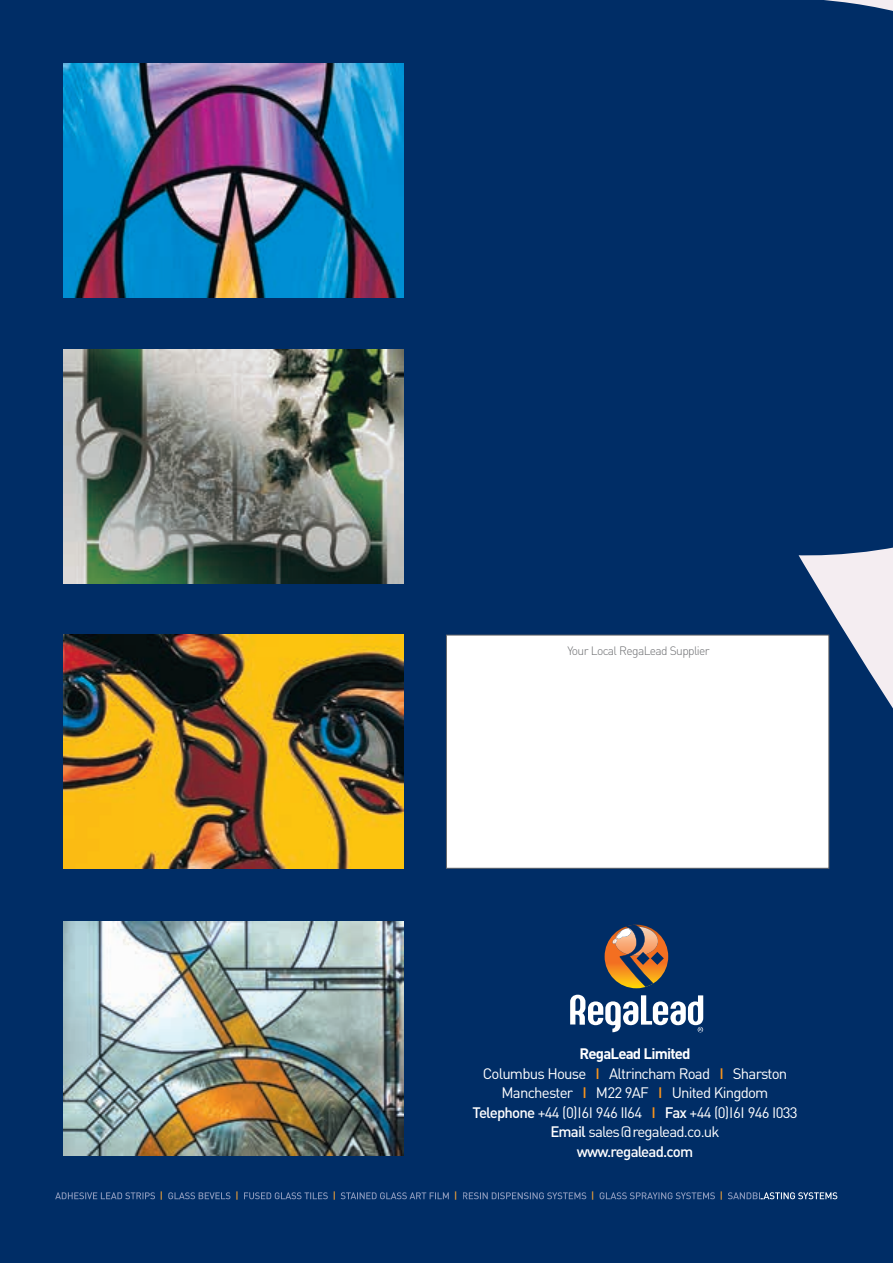
<style>
.page{position:relative;width:893px;height:1263px;background:#002d66}
.page>*{position:absolute;margin:0;border:0;box-sizing:border-box;transform-origin:0 0}
.t1{font:15px/19.5px "DIN";letter-spacing:-.05em;color:#fff;text-align:center}
.t2{font:300 12px "DIN";letter-spacing:-.05em;color:#6c6d70}
.t3{font:500 9.6px "DIN";color:#faa633}
.s1{font-weight:700}
.s2{font-weight:500;color:#f7931d}
.s3{font-weight:500}
</style>
<div class="page">
<svg style="left:757px;top:0;width:136px;height:1200px"></svg>
<div style="left:447px;top:635px;width:381px;height:233px;background:#fff"></div>
<div style="left:446px;top:635px;width:383px;height:234px;border:1px solid #6c6d70"></div>
<img style="left:64px;top:64px;width:340px;height:234px">
<img style="left:64px;top:349px;width:340px;height:234px">
<img style="left:64px;top:635px;width:340px;height:234px">
<img style="left:64px;top:922px;width:340px;height:233px">
<svg style="left:570px;top:995px;width:133px;height:37px"></svg>
<svg style="left:605px;top:925px;width:63px;height:63px"></svg>
<img style="left:616px;top:929px;width:15px;height:10px">
<svg style="left:55px;top:1192px;width:100px;height:7px"></svg>
<svg style="left:168px;top:1192px;width:62px;height:7px"></svg>
<svg style="left:244px;top:1192px;width:84px;height:7px"></svg>
<svg style="left:341px;top:1192px;width:108px;height:7px"></svg>
<svg style="left:463px;top:1192px;width:89px;height:7px"></svg>
<svg style="left:600px;top:1192px;width:81px;height:7px"></svg>
<svg style="left:728px;top:1192px;width:34px;height:7px"></svg>
<img style="left:762px;top:1192px;width:51px;height:7px">
<p class="t2" style="left:568px;top:644px;width:144px">Your Local RegaLead Supplier</p>
<p class="t1" style="left:472px;top:1043px;width:327px"><span class="s1">RegaLead Limited<br></span>Columbus House <span class="s2">I</span> Altrincham Road <span class="s2">I</span> Sharston Manchester <span class="s2">I</span> M22 9AF <span class="s2">I</span> United Kingdom <span class="s3">Telephone</span> +44 (0)I6I 946 II64 <span class="s2">I</span> <span class="s3">Fax</span> +44 (0)I6I 946 I033<br><span class="s3">Email</span> sales@regalead.co.uk<br><span class="s3">www.regalead.com</span></p>
<p class="t3" style="left:160px;top:1190px;width:5px">|</p>
<p class="t3" style="left:235px;top:1190px;width:5px">|</p>
<p class="t3" style="left:333px;top:1190px;width:5px">|</p>
<p class="t3" style="left:454px;top:1190px;width:5px">|</p>
<p class="t3" style="left:591px;top:1190px;width:5px">|</p>
<p class="t3" style="left:720px;top:1190px;width:5px">|</p>
</div>
